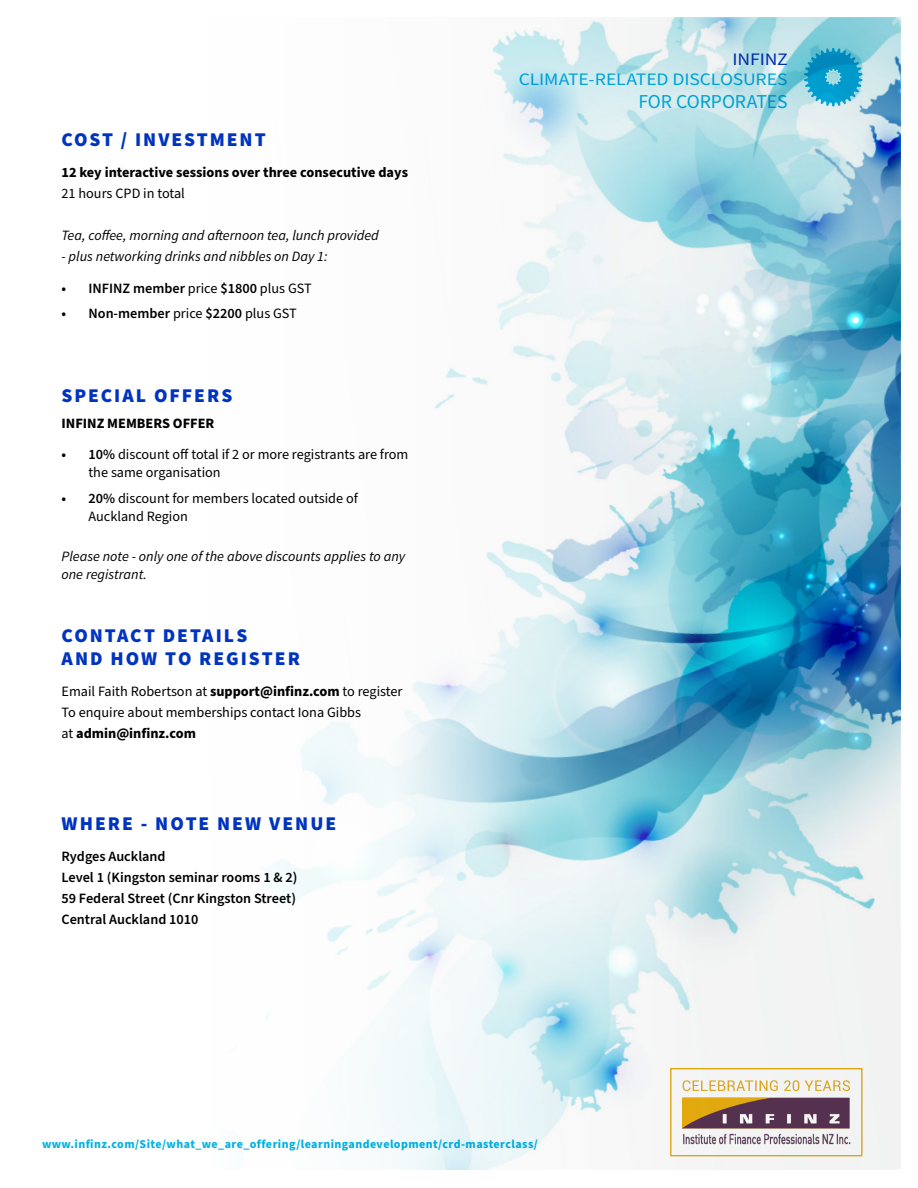
<style>
.page{position:relative;width:918px;height:1188px;background:#fff}
.page>*{position:absolute;margin:0;border:0;box-sizing:border-box;transform-origin:0 0}
.t1{font:19.65px "Source Sans Pro";letter-spacing:-.005em;color:#00b2e4}
.H1___Left{font:900 19.5px/22.5px "Source Sans Pro";letter-spacing:.1em;color:#0034c0}
.t2{font:17.55px "Source Sans Pro";letter-spacing:-.01em;color:#00b2e4;scale:1.12 1}
.t3{font:17.55px "Source Sans Pro";letter-spacing:-.01em;color:#0034c0;scale:1.12 1}
.t4{font:14.25px/18px "Source Sans Pro";color:#000}
.t5{font:600 14.25px/21px "Source Sans Pro";color:#000}
.t6{font:italic 14.25px/18px "Source Sans Pro";color:#000}
.t7{font:700 14.25px/21px "Source Sans Pro";color:#000}
.t8{font:700 12px "Source Sans Pro";letter-spacing:.035em;color:#00b2e4}
.s1{font-weight:400}
.s2{font-weight:600}
.s3{font-weight:700}
</style>
<div class="page">
<img style="left:264px;top:18px;width:636px;height:1152px">
<svg style="left:683px;top:1080px;width:167px;height:11px"></svg>
<img style="left:682px;top:1095px;width:169px;height:52px">
<div style="left:670px;top:1068px;width:193px;height:88px;border:1px solid #e7ac12"></div>
<svg style="left:804px;top:48px;width:58px;height:58px;background:#37accf"></svg>
<p class="H1___Left" style="left:62px;top:128px;width:206px">COST / INVESTMENT</p>
<p class="t7" style="left:62px;top:163px;width:348px">12 key interactive sessions over three consecutive days<br><span class="s1">21 hours CPD in total</span></p>
<p class="t6" style="left:62px;top:227px;width:319px">Tea, coffee, morning and afternoon tea, lunch provided</p>
<p class="t6" style="left:62px;top:248px;width:268px">- plus networking drinks and nibbles on Day 1:</p>
<p class="t5" style="left:62px;top:278px;width:252px">• INFINZ member <span class="s1">price</span> $1800 <span class="s1">plus GST</span></p>
<p class="t5" style="left:62px;top:304px;width:237px">• Non-member <span class="s1">price</span> $2200 <span class="s1">plus GST</span></p>
<p class="H1___Left" style="left:62px;top:384px;width:172px">SPECIAL OFFERS</p>
<p class="t7" style="left:62px;top:413px;width:154px">INFINZ MEMBERS OFFER</p>
<p class="t4" style="left:88px;top:446px;width:321px;text-indent:-27px"><span class="s2">• 10%</span> discount off total if 2 or more registrants are from the same organisation</p>
<p class="t4" style="left:88px;top:490px;width:271px;text-indent:-27px"><span class="s2">• 20%</span> discount for members located outside of<br>Auckland Region</p>
<p class="t6" style="left:62px;top:547px;width:345px">Please note - only one of the above discounts applies to any one registrant.</p>
<p class="H1___Left" style="left:62px;top:624px;width:240px">CONTACT DETAILS<br>AND HOW TO REGISTER</p>
<p class="t4" style="left:62px;top:681px;width:343px;line-height:21px">Email Faith Robertson at <span class="s3">support@infinz.com</span> to register<br>To enquire about memberships contact Iona Gibbs<br>at <span class="s3">admin@infinz.com</span></p>
<p class="H1___Left" style="left:62px;top:812px;width:276px">WHERE - NOTE NEW VENUE</p>
<p class="t5" style="left:62px;top:846px;width:237px">Rydges Auckland<br>Level 1 (Kingston seminar rooms 1 &amp; 2)<br>59 Federal Street (Cnr Kingston Street)<br>Central Auckland 1010</p>
<p class="t3" style="left:733px;top:48px;width:51px">INFINZ</p>
<p class="t2" style="left:519px;top:67px;width:242px">CLIMATE-RELATED DISCLOSURES</p>
<h1 class="t1" style="left:638px;top:89px;width:151px">FOR CORPORATES</h1>
<p class="t8" style="left:42px;top:1135px;width:497px">www.infinz.com/Site/what_we_are_offering/learningandevelopment/crd-masterclass/</p>
</div>
